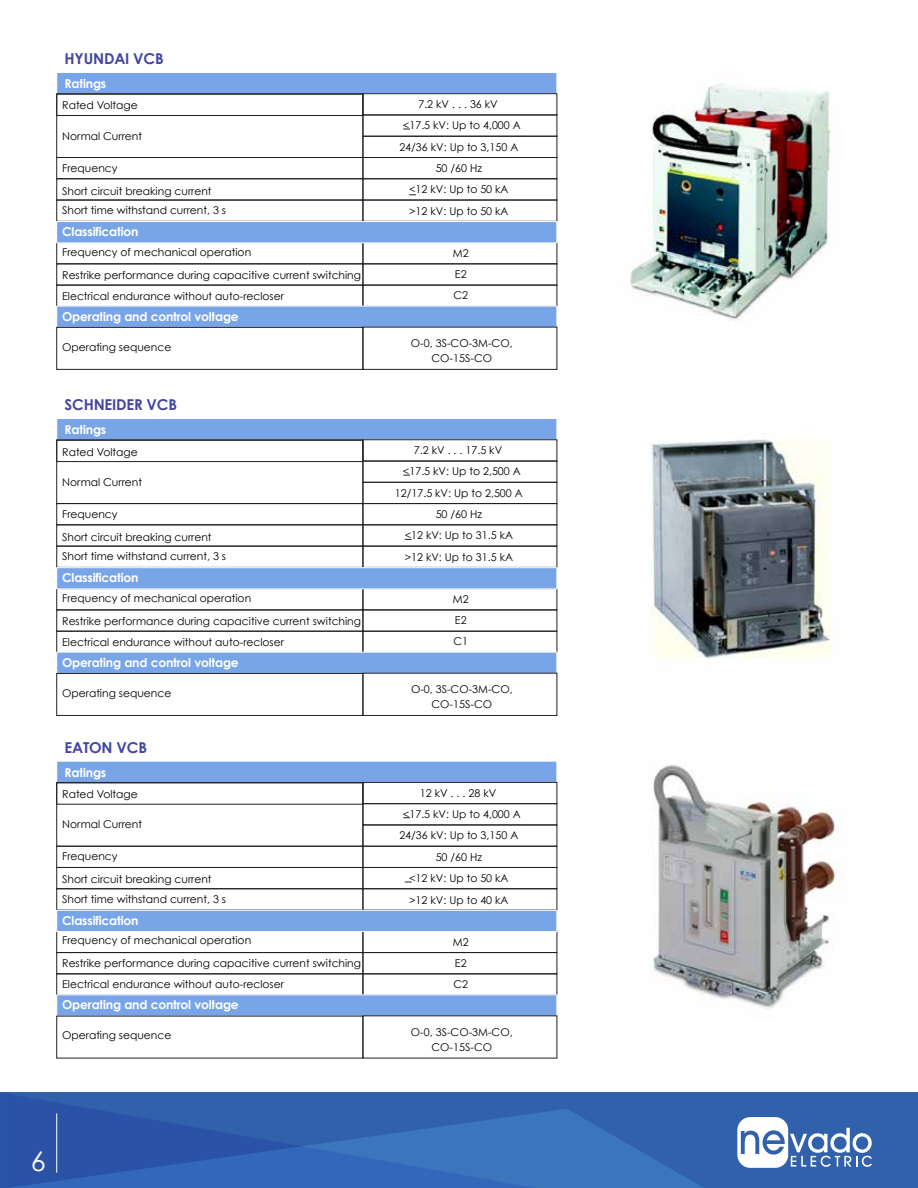
<style>
.page{position:relative;width:918px;height:1188px;background:#fff}
.page>*{position:absolute;margin:0;border:0;box-sizing:border-box;transform-origin:0 0}
.t1{font:27px "Century Gothic";color:#fff}
.t2{font:700 15px "Century Gothic";letter-spacing:-.015em;color:#44479d}
.t3{font:700 12.3px "Century Gothic";letter-spacing:-.015em;color:#fff}
.t4{font:10.8px/22.8px "Century Gothic";color:#000}
</style>
<div class="page">
<div style="left:0;top:1092px;width:918px;height:96px;background:#3161aa"></div>
<svg style="left:737px;top:1117px;width:135px;height:51px"></svg>
<svg style="left:547px;top:1109px;width:157px;height:79px;fill:#3b76bc"></svg>
<svg style="left:0;top:1093px;width:547px;height:95px"></svg>
<hr style="left:56px;top:1114px;width:1px;height:59px;background:#fff">
<div style="left:57px;top:72px;width:500px;height:22px;background:#78a5e8;border:1px solid #fff"></div>
<div style="left:57px;top:93px;width:306px;height:65px;border:1px solid #231f20"></div>
<div style="left:363px;top:93px;width:194px;height:22px;border:1px solid #231f20"></div>
<div style="left:57px;top:94px;width:306px;height:22px;border:1px solid #231f20"></div>
<div style="left:363px;top:136px;width:194px;height:22px;border:1px solid #231f20"></div>
<div style="left:57px;top:157px;width:306px;height:22px;border:1px solid #231f20"></div>
<div style="left:363px;top:157px;width:194px;height:22px;border:1px solid #231f20"></div>
<div style="left:57px;top:200px;width:306px;height:21px;border:1px solid #231f20"></div>
<div style="left:363px;top:200px;width:194px;height:21px;border:1px solid #231f20"></div>
<div style="left:57px;top:242px;width:306px;height:22px;border:1px solid #231f20"></div>
<div style="left:363px;top:242px;width:194px;height:22px;border:1px solid #231f20"></div>
<div style="left:57px;top:221px;width:500px;height:22px;background:#78a5e8;border:1px solid #fff"></div>
<div style="left:57px;top:285px;width:306px;height:22px;border:1px solid #231f20"></div>
<div style="left:363px;top:285px;width:194px;height:22px;border:1px solid #231f20"></div>
<div style="left:57px;top:306px;width:500px;height:22px;background:#78a5e8;border:1px solid #fff"></div>
<div style="left:57px;top:327px;width:306px;height:43px;border:1px solid #231f20"></div>
<div style="left:363px;top:327px;width:194px;height:43px;border:1px solid #231f20"></div>
<div style="left:57px;top:418px;width:500px;height:22px;background:#78a5e8;border:1px solid #fff"></div>
<div style="left:363px;top:461px;width:194px;height:21px;border:1px solid #231f20"></div>
<div style="left:57px;top:440px;width:306px;height:22px;border:1px solid #231f20"></div>
<div style="left:363px;top:482px;width:194px;height:22px;border:1px solid #231f20"></div>
<div style="left:57px;top:503px;width:306px;height:22px;border:1px solid #231f20"></div>
<div style="left:363px;top:503px;width:194px;height:22px;border:1px solid #231f20"></div>
<div style="left:57px;top:546px;width:306px;height:22px;border:1px solid #231f20"></div>
<div style="left:363px;top:546px;width:194px;height:22px;border:1px solid #231f20"></div>
<div style="left:57px;top:588px;width:306px;height:22px;border:1px solid #231f20"></div>
<div style="left:363px;top:588px;width:194px;height:22px;border:1px solid #231f20"></div>
<div style="left:57px;top:567px;width:500px;height:22px;background:#78a5e8;border:1px solid #fff"></div>
<div style="left:57px;top:631px;width:306px;height:22px;border:1px solid #231f20"></div>
<div style="left:363px;top:631px;width:194px;height:22px;border:1px solid #231f20"></div>
<div style="left:57px;top:652px;width:500px;height:22px;background:#78a5e8;border:1px solid #fff"></div>
<div style="left:57px;top:673px;width:306px;height:43px;border:1px solid #231f20"></div>
<div style="left:363px;top:673px;width:194px;height:43px;border:1px solid #231f20"></div>
<div style="left:57px;top:761px;width:500px;height:22px;background:#78a5e8;border:1px solid #fff"></div>
<div style="left:57px;top:782px;width:306px;height:64px;border:1px solid #231f20"></div>
<div style="left:363px;top:782px;width:194px;height:22px;border:1px solid #231f20"></div>
<div style="left:363px;top:803px;width:194px;height:22px;border:1px solid #231f20"></div>
<div style="left:57px;top:846px;width:306px;height:22px;border:1px solid #231f20"></div>
<div style="left:363px;top:846px;width:194px;height:22px;border:1px solid #231f20"></div>
<div style="left:57px;top:867px;width:306px;height:22px;border:1px solid #231f20"></div>
<div style="left:363px;top:867px;width:194px;height:22px;border:1px solid #231f20"></div>
<div style="left:57px;top:910px;width:500px;height:22px;background:#78a5e8;border:1px solid #fff"></div>
<div style="left:57px;top:952px;width:306px;height:22px;border:1px solid #231f20"></div>
<div style="left:363px;top:952px;width:194px;height:22px;border:1px solid #231f20"></div>
<div style="left:57px;top:995px;width:500px;height:21px;background:#78a5e8"></div>
<img style="left:630px;top:83px;width:201px;height:238px">
<img style="left:651px;top:439px;width:181px;height:223px">
<img style="left:652px;top:765px;width:188px;height:244px">
<h2 class="t2" style="left:65px;top:47px;width:101px">HYUNDAI VCB</h2>
<p class="t3" style="left:65px;top:74px;width:43px">Ratings</p>
<p class="t4" style="left:62px;top:94px;width:77px">Rated Voltage</p>
<p class="t4" style="left:62px;top:124px;width:81px">Normal Current</p>
<p class="t4" style="left:62px;top:156px;width:151px">Frequency<br>Short circuit breaking current</p>
<p class="t4" style="left:62px;top:198px;width:165px">Short time withstand current, 3 s</p>
<p class="t4" style="left:62px;top:240px;width:300px">Frequency of mechanical operation<br>Restrike performance during capacitive current switching</p>
<p class="t4" style="left:62px;top:284px;width:223px">Electrical endurance without auto-recloser</p>
<p class="t3" style="left:62px;top:307px;width:178px">Operating and control voltage</p>
<p class="t4" style="left:62px;top:335px;width:111px">Operating sequence</p>
<p class="t3" style="left:62px;top:223px;width:78px">Classification</p>
<h2 class="t2" style="left:65px;top:393px;width:114px">SCHNEIDER VCB</h2>
<p class="t3" style="left:65px;top:420px;width:43px">Ratings</p>
<p class="t4" style="left:62px;top:440px;width:77px">Rated Voltage</p>
<p class="t4" style="left:62px;top:470px;width:81px">Normal Current</p>
<p class="t4" style="left:62px;top:502px;width:151px">Frequency<br>Short circuit breaking current</p>
<p class="t4" style="left:62px;top:545px;width:165px">Short time withstand current, 3 s</p>
<p class="t4" style="left:62px;top:586px;width:300px">Frequency of mechanical operation<br>Restrike performance during capacitive current switching</p>
<p class="t4" style="left:62px;top:630px;width:223px">Electrical endurance without auto-recloser</p>
<p class="t3" style="left:62px;top:653px;width:178px">Operating and control voltage</p>
<p class="t4" style="left:62px;top:681px;width:111px">Operating sequence</p>
<p class="t3" style="left:62px;top:569px;width:78px">Classification</p>
<h2 class="t2" style="left:65px;top:736px;width:84px">EATON VCB</h2>
<p class="t3" style="left:65px;top:763px;width:43px">Ratings</p>
<p class="t4" style="left:62px;top:783px;width:77px">Rated Voltage</p>
<p class="t4" style="left:62px;top:813px;width:81px">Normal Current</p>
<p class="t4" style="left:62px;top:845px;width:151px">Frequency<br>Short circuit breaking current</p>
<p class="t4" style="left:62px;top:887px;width:165px">Short time withstand current, 3 s</p>
<p class="t4" style="left:62px;top:929px;width:300px">Frequency of mechanical operation<br>Restrike performance during capacitive current switching</p>
<p class="t4" style="left:62px;top:973px;width:223px">Electrical endurance without auto-recloser</p>
<p class="t3" style="left:62px;top:996px;width:178px">Operating and control voltage</p>
<p class="t4" style="left:62px;top:1024px;width:111px">Operating sequence</p>
<p class="t3" style="left:62px;top:911px;width:78px">Classification</p>
<p class="t4" style="left:403px;top:93px;width:119px;line-height:21px;text-indent:15px">7.2 kV . . . 36 kV &lt;17.5 kV: Up to 4,000 A</p>
<p class="t4" style="left:399px;top:135px;width:120px">24/36 kV: Up to 3,150 A</p>
<p class="t4" style="left:409px;top:158px;width:101px;line-height:20.9px;text-align:center">50 /60 Hz<br>&lt;12 kV: Up to 50 kA</p>
<p class="t4" style="left:409px;top:199px;width:101px">&gt;12 kV: Up to 50 kA</p>
<p class="t4" style="left:453px;top:242px;width:17px">M2</p>
<p class="t4" style="left:454px;top:283px;width:16px">C2</p>
<p class="t4" style="left:411px;top:335px;width:103px;line-height:15px;text-align:center">O-0, 3S-CO-3M-CO,<br>CO-15S-CO</p>
<p class="t4" style="left:455px;top:263px;width:13px">E2</p>
<p class="t4" style="left:403px;top:440px;width:119px;line-height:21px;text-indent:11px">7.2 kV . . . 17.5 kV &lt;17.5 kV: Up to 2,500 A</p>
<p class="t4" style="left:395px;top:481px;width:129px">12/17.5 kV: Up to 2,500 A</p>
<p class="t4" style="left:405px;top:504px;width:110px;line-height:20.9px;text-align:center">50 /60 Hz<br>&lt;12 kV: Up to 31.5 kA</p>
<p class="t4" style="left:405px;top:545px;width:110px">&gt;12 kV: Up to 31.5 kA</p>
<p class="t4" style="left:453px;top:588px;width:17px">M2</p>
<p class="t4" style="left:454px;top:630px;width:16px">C1</p>
<p class="t4" style="left:411px;top:681px;width:103px;line-height:15px;text-align:center">O-0, 3S-CO-3M-CO,<br>CO-15S-CO</p>
<p class="t4" style="left:455px;top:609px;width:13px">E2</p>
<p class="t4" style="left:403px;top:782px;width:119px;line-height:21px;text-indent:17px">12 kV . . . 28 kV &lt;17.5 kV: Up to 4,000 A</p>
<p class="t4" style="left:399px;top:824px;width:120px">24/36 kV: Up to 3,150 A</p>
<p class="t4" style="left:409px;top:846px;width:101px;line-height:20.9px;text-align:center">50 /60 Hz<br>&lt;12 kV: Up to 50 kA</p>
<p class="t4" style="left:409px;top:888px;width:101px">&gt;12 kV: Up to 40 kA</p>
<p class="t4" style="left:453px;top:930px;width:17px">M2</p>
<p class="t4" style="left:454px;top:972px;width:16px">C2</p>
<p class="t4" style="left:411px;top:1024px;width:103px;line-height:15px;text-align:center">O-0, 3S-CO-3M-CO,<br>CO-15S-CO</p>
<p class="t4" style="left:455px;top:951px;width:13px">E2</p>
<h1 class="t1" style="left:31px;top:1143px;width:16px">6</h1>
</div>
